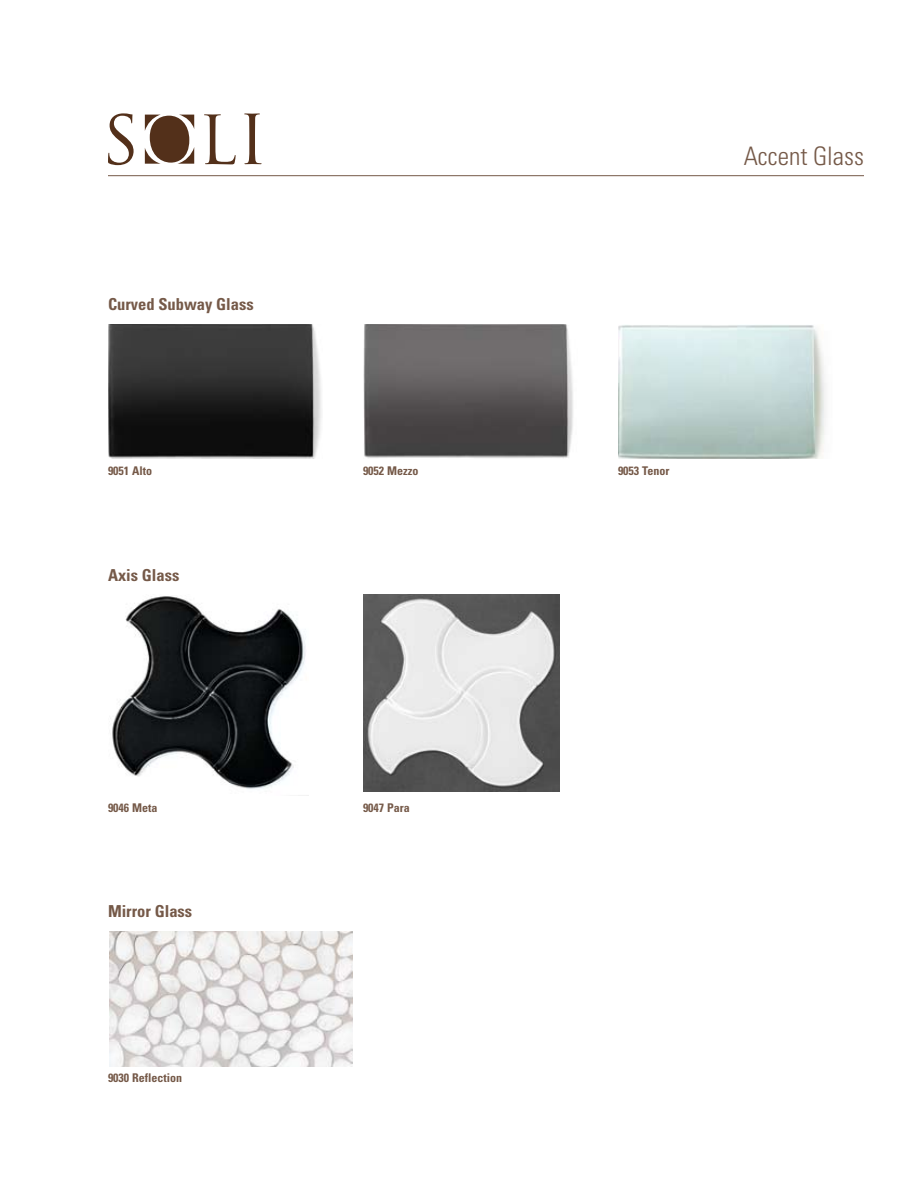
<style>
.page{position:relative;width:918px;height:1188px;background:#fff}
.page>*{position:absolute;margin:0;border:0;box-sizing:border-box;transform-origin:0 0}
.t1{font:300 condensed 25.5px "Univers";color:#755948}
.t2{font:700 condensed 16.5px "Univers";color:#755948}
.t3{font:700 condensed 12px "Univers";color:#755948}
</style>
<div class="page">
<img style="left:108px;top:324px;width:214px;height:135px">
<img style="left:363px;top:324px;width:210px;height:134px">
<img style="left:618px;top:325px;width:208px;height:134px">
<img style="left:112px;top:596px;width:194px;height:193px">
<img style="left:363px;top:595px;width:197px;height:197px">
<img style="left:110px;top:931px;width:242px;height:135px">
<hr style="left:108px;top:175px;width:756px;height:1px;background:#755948">
<svg style="left:108px;top:113px;width:26px;height:52px"></svg>
<svg style="left:204px;top:114px;width:32px;height:50px"></svg>
<svg style="left:244px;top:113px;width:18px;height:51px"></svg>
<svg style="left:145px;top:115px;width:49px;height:49px"></svg>
<h2 class="t2" style="left:108px;top:294px;width:147px">Curved Subway Glass</h2>
<p class="t3" style="left:108px;top:464px;width:46px">9051 Alto</p>
<p class="t3" style="left:363px;top:464px;width:57px">9052 Mezzo</p>
<p class="t3" style="left:618px;top:464px;width:53px">9053 Tenor</p>
<h2 class="t2" style="left:108px;top:565px;width:73px">Axis Glass</h2>
<h1 class="t1" style="left:744px;top:141px;width:122px">Accent Glass</h1>
<p class="t3" style="left:108px;top:800px;width:51px">9046 Meta</p>
<p class="t3" style="left:363px;top:800px;width:48px">9047 Para</p>
<h2 class="t2" style="left:108px;top:901px;width:86px">Mirror Glass</h2>
<p class="t3" style="left:108px;top:1071px;width:76px">9030 Reflection</p>
</div>
